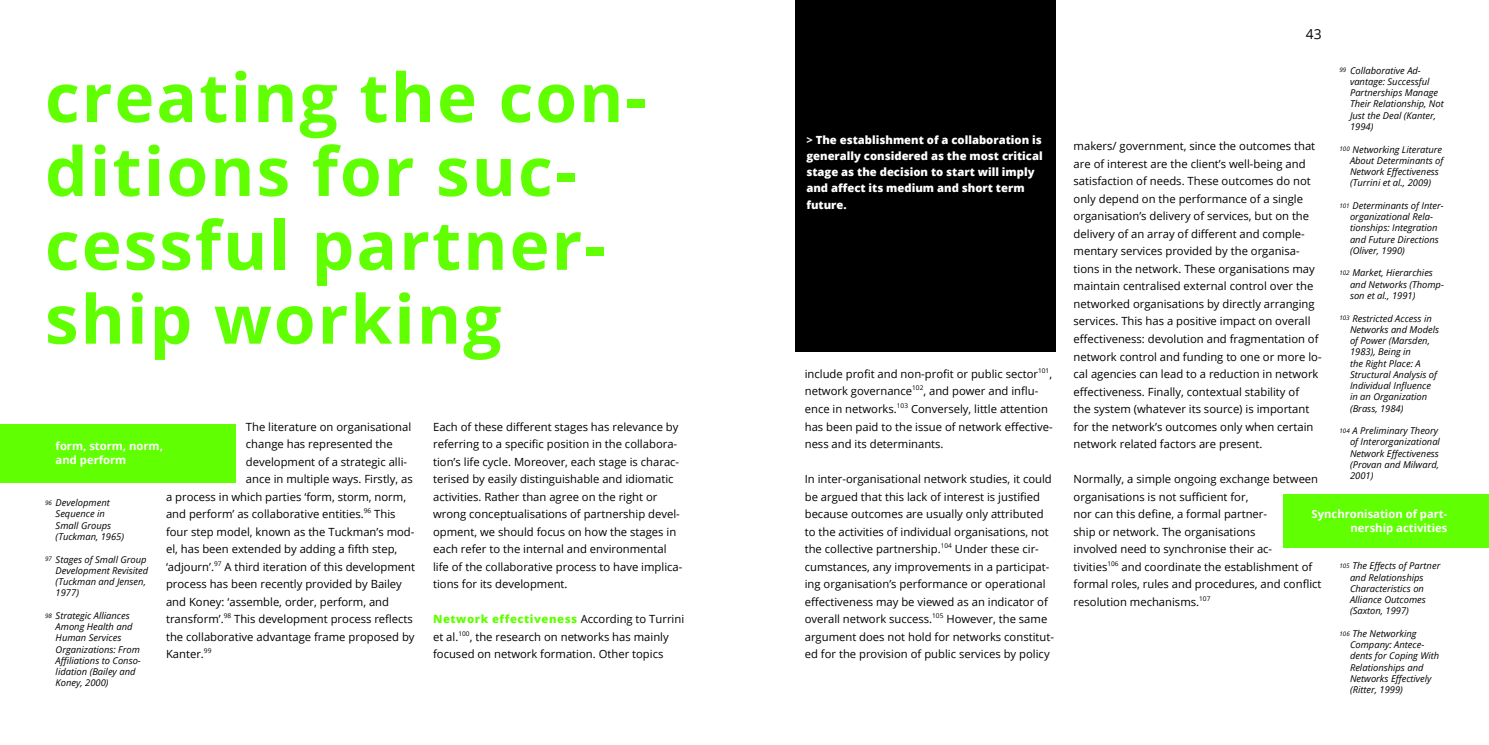
<style>
.page{position:relative;width:1489px;height:745px;background:#fff}
.page>*{position:absolute;margin:0;border:0;box-sizing:border-box;transform-origin:0 0}
.t1{font:700 67.5px/73.8px "Open Sans";letter-spacing:.03em;color:#60ff01}
.t2{font:13.75px "Open Sans";color:#000}
.t3{font:11.25px/17.5px "Open Sans";color:#000}
.t4{font:800 11.25px/16.2px "Open Sans";color:#fff}
.t5{font:700 11.25px/13.8px "Open Sans";color:#fff}
.t6{font:italic 9.38px/11.2px "Open Sans";color:#000}
.s1{font-size:6.25px}
.s2{font-weight:800;color:#60ff01}
.s3{font-weight:700}
</style>
<div class="page">
<div style="left:0;top:423px;width:235px;height:59px;background:#60ff01"></div>
<div style="left:1283px;top:493px;width:205px;height:54px;background:#60ff01"></div>
<div style="left:795px;top:0;width:260px;height:351px;background:#000"></div>
<h1 class="t1" style="left:45px;top:59px;width:603px">creating the con&shy;ditions for suc&shy;cessful partner&shy;ship working</h1>
<p class="t3" style="left:246px;top:417px;width:167px">The literature on organisational</p>
<p class="t3" style="left:246px;top:434px;width:148px">change has represented the</p>
<p class="t3" style="left:246px;top:452px;width:163px">development of a strategic alli-</p>
<p class="t3" style="left:246px;top:469px;width:168px">ance in multiple ways. Firstly, as</p>
<p class="t3" style="left:166px;top:487px;width:241px">a process in which parties ‘form, storm, norm,</p>
<p class="t3" style="left:166px;top:504px;width:231px">and perform’ as collaborative entities.<sup>96</sup> This</p>
<p class="t3" style="left:166px;top:522px;width:250px">four step model, known as the Tuckman’s mod-</p>
<p class="t3" style="left:166px;top:539px;width:233px">el, has been extended by adding a fifth step,</p>
<p class="t3" style="left:166px;top:557px;width:250px">‘adjourn’.<sup>97</sup> A third iteration of this development</p>
<p class="t3" style="left:166px;top:574px;width:237px">process has been recently provided by Bailey</p>
<p class="t3" style="left:166px;top:592px;width:224px">and Koney: ‘assemble, order, perform, and</p>
<p class="t3" style="left:166px;top:609px;width:248px">transform’.<sup>98</sup> This development process reflects</p>
<p class="t3" style="left:166px;top:627px;width:250px">the collaborative advantage frame proposed by</p>
<p class="t3" style="left:166px;top:644px;width:47px">Kanter.<sup>99</sup></p>
<p class="t5" style="left:56px;top:439px;width:109px">form, storm, norm, and perform</p>
<p class="t6" style="left:56px;top:496px;width:70px;text-indent:-11px"><span class="s1">96</span> Development<br>Sequence in<br>Small Groups (Tuckman, 1965)</p>
<p class="t6" style="left:56px;top:553px;width:94px;text-indent:-11px"><span class="s1">97</span> Stages of Small Group<br>Development Revisited (Tuckman and Jensen,<br>1977)</p>
<p class="t6" style="left:56px;top:609px;width:87px;text-indent:-11px"><span class="s1">98</span> Strategic Alliances<br>Among Health and<br>Human Services<br>Organizations: From<br>Affiliations to Conso&shy;lidation (Bailey and<br>Koney, 2000)</p>
<p class="t3" style="left:433px;top:417px;width:251px">Each of these different stages has relevance by referring to a specific position in the collabora&shy;tion’s life cycle. Moreover, each stage is charac&shy;terised by easily distinguishable and idiomatic activities. Rather than agree on the right or wrong conceptualisations of partnership devel&shy;opment, we should focus on how the stages in each refer to the internal and environmental life of the collaborative process to have implica&shy;tions for its development.</p>
<p class="t3" style="left:433px;top:609px;width:252px"><span class="s2">Network effectiveness</span> According to Turrini et al.<sup>100</sup>, the research on networks has mainly focused on network formation. Other topics</p>
<p class="t4" style="left:806px;top:131px;width:238px"><span class="s3">&gt;</span> The establishment of a collaboration is generally considered as the most critical stage as the decision to start will imply and affect its medium and short term future.</p>
<p class="t3" style="left:804px;top:364px;width:249px">include profit and non-profit or public sector<sup>101</sup>, network governance<sup>102</sup>, and power and influ&shy;ence in networks.<sup>103</sup> Conversely, little attention has been paid to the issue of network effective&shy;ness and its determinants.</p>
<p class="t3" style="left:804px;top:469px;width:251px">In inter-organisational network studies, it could be argued that this lack of interest is justified because outcomes are usually only attributed to the activities of individual organisations, not the collective partnership.<sup>104</sup> Under these cir&shy;cumstances, any improvements in a participat&shy;ing organisation’s performance or operational effectiveness may be viewed as an indicator of overall network success.<sup>105</sup> However, the same argument does not hold for networks constitut&shy;ed for the provision of public services by policy</p>
<p class="t2" style="left:1305px;top:24px;width:17px">43</p>
<p class="t6" style="left:1349px;top:64px;width:95px;text-indent:-11px"><span class="s1">99</span> Collaborative Ad&shy;vantage: Successful<br>Partnerships Manage<br>Their Relationship, Not<br>Just the Deal (Kanter,<br>1994)</p>
<p class="t6" style="left:1349px;top:143px;width:95px;text-indent:-11px"><span class="s1">100</span> Networking Literature<br>About Determinants of<br>Network Effectiveness (Turrini et al., 2009)</p>
<p class="t6" style="left:1349px;top:199px;width:95px;text-indent:-11px"><span class="s1">101</span> Determinants of Inter&shy;organizational Rela&shy;tionships: Integration and Future Directions (Oliver, 1990)</p>
<p class="t6" style="left:1349px;top:267px;width:95px;text-indent:-11px"><span class="s1">102</span> Market, Hierarchies and Networks (Thomp&shy;son et al., 1991)</p>
<p class="t6" style="left:1349px;top:312px;width:91px;text-indent:-11px"><span class="s1">103</span> Restricted Access in<br>Networks and Models of Power (Marsden,<br>1983), Being in<br>the Right Place: A<br>Structural Analysis of<br>Individual Influence in an Organization (Brass, 1984)</p>
<p class="t6" style="left:1349px;top:424px;width:91px;text-indent:-11px"><span class="s1">104</span> A Preliminary Theory of Interorganizational<br>Network Effectiveness (Provan and Milward,<br>2001)</p>
<p class="t3" style="left:1073px;top:137px;width:249px">makers/ government, since the outcomes that are of interest are the client’s well-being and satisfaction of needs. These outcomes do not only depend on the performance of a single organisation’s delivery of services, but on the delivery of an array of different and comple&shy;mentary services provided by the organisa&shy;tions in the network. These organisations may maintain centralised external control over the networked organisations by directly arranging services. This has a positive impact on overall effectiveness: devolution and fragmentation of network control and funding to one or more lo&shy;cal agencies can lead to a reduction in network effectiveness. Finally, contextual stability of<br>the system (whatever its source) is important for the network’s outcomes only when certain network related factors are present.</p>
<p class="t3" style="left:1073px;top:469px;width:249px">Normally, a simple ongoing exchange between organisations is not sufficient for,<br>nor can this define, a formal partner-<br>ship or network. The organisations<br>involved need to synchronise their ac-<br>tivities<sup>106</sup> and coordinate the establishment of formal roles, rules and procedures, and conflict resolution mechanisms.<sup>107</sup></p>
<p class="t5" style="left:1311px;top:506px;width:137px;text-align:right">Synchronisation of part&shy;nership activities</p>
<p class="t6" style="left:1349px;top:559px;width:92px;text-indent:-11px"><span class="s1">105</span> The Effects of Partner and Relationships<br>Characteristics on<br>Alliance Outcomes (Saxton, 1997)</p>
<p class="t6" style="left:1349px;top:627px;width:91px;text-indent:-11px"><span class="s1">106</span> The Networking<br>Company: Antece&shy;dents for Coping With<br>Relationships and<br>Networks Effectively (Ritter, 1999)</p>
</div>
